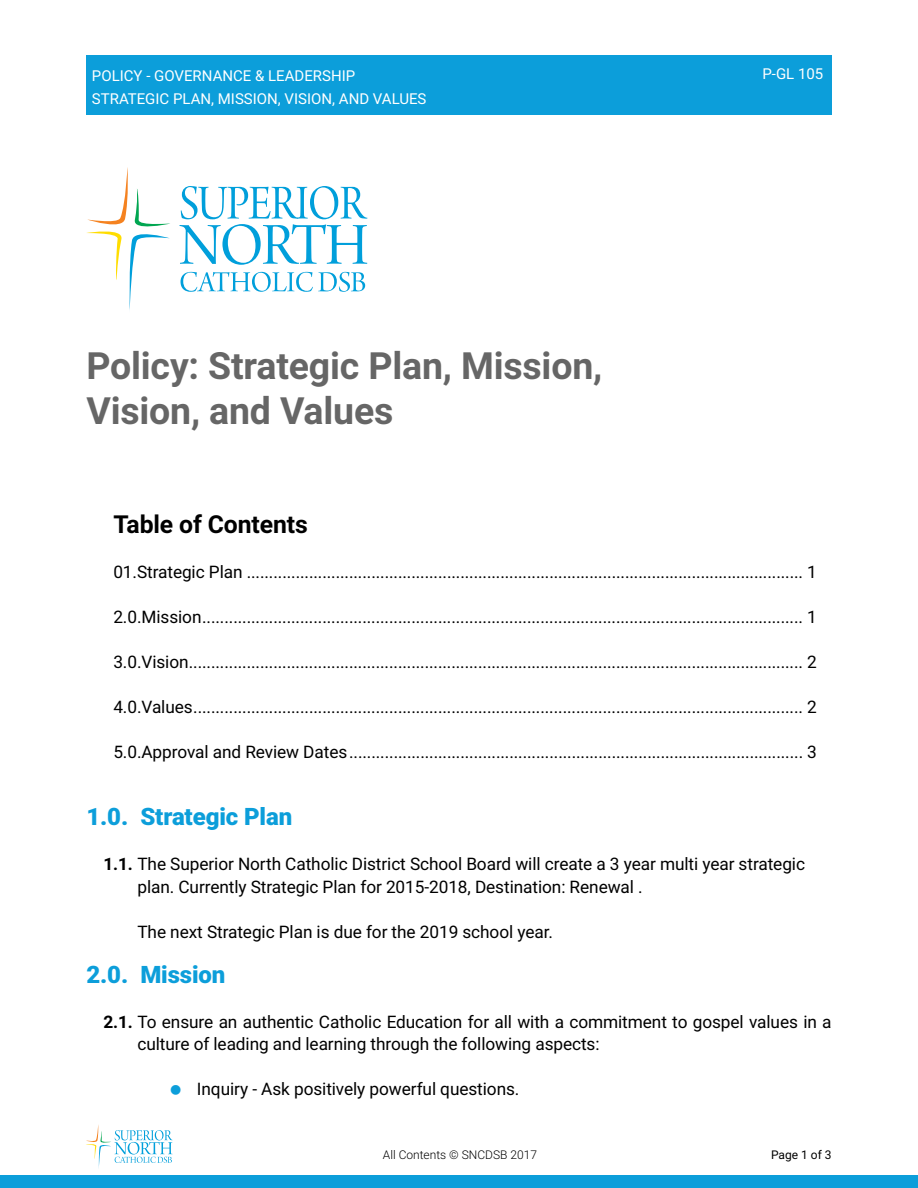
<style>
.page{position:relative;width:918px;height:1188px;background:#fff}
.page>*{position:absolute;margin:0;border:0;box-sizing:border-box;transform-origin:0 0}
.Title_grey{font:700 37.5px/45px "Roboto";letter-spacing:-.005em;color:#666}
.Content{font:700 24.75px "Roboto";letter-spacing:-.005em;color:#000}
.t1{font:900 24px "Roboto";letter-spacing:-.005em;color:#0c9eda}
.Content-2{font:17.25px/22.5px "Roboto";letter-spacing:-.005em;color:#000}
.t2{font:15px/22.5px "Roboto";color:#fff}
.t3{font:300 12px "Roboto";color:#000}
.t4{font:12px "Roboto";color:#000}
.s1{font-weight:700}
</style>
<div class="page">
<div style="left:86px;top:55px;width:746px;height:60px;background:#0c9eda"></div>
<div style="left:0;top:1175px;width:918px;height:13px;background:#0c9eda"></div>
<svg style="left:86px;top:1125px;width:87px;height:43px"></svg>
<svg style="left:86px;top:167px;width:281px;height:143px"></svg>
<p class="t2" style="left:92px;top:64px;width:336px">POLICY - GOVERNANCE &amp; LEADERSHIP<br>STRATEGIC PLAN, MISSION, VISION, AND VALUES</p>
<p class="t2" style="left:762px;top:62px;width:62px">P-GL 105</p>
<p class="Title_grey" style="left:86px;top:342px;width:517px">Policy: Strategic Plan, Mission,<br>Vision, and Values</p>
<p class="Content" style="left:113px;top:506px;width:196px">Table of Contents</p>
<p class="Content-2" style="left:113px;top:560px;width:705px">01.Strategic Plan ............................................................................................................................. 1</p>
<p class="Content-2" style="left:113px;top:605px;width:705px">2.0.Mission....................................................................................................................................... 1</p>
<p class="Content-2" style="left:113px;top:650px;width:705px">3.0.Vision.......................................................................................................................................... 2</p>
<p class="Content-2" style="left:113px;top:695px;width:705px">4.0.Values......................................................................................................................................... 2</p>
<p class="Content-2" style="left:113px;top:740px;width:705px">5.0.Approval and Review Dates...................................................................................................... 3</p>
<p class="t1" style="left:86px;top:800px;width:207px">1.0. Strategic Plan</p>
<p class="Content-2" style="left:137px;top:852px;width:669px;text-indent:-34px"><span class="s1">1.1.</span> The Superior North Catholic District School Board will create a 3 year multi year strategic plan. Currently Strategic Plan for 2015-2018, Destination: Renewal .</p>
<p class="Content-2" style="left:137px;top:920px;width:417px">The next Strategic Plan is due for the 2019 school year.</p>
<p class="t1" style="left:86px;top:957px;width:141px">2.0. Mission</p>
<p class="Content-2" style="left:137px;top:1010px;width:696px;text-indent:-34px"><span class="s1">2.1.</span> To ensure an authentic Catholic Education for all with a commitment to gospel values in a culture of leading and learning through the following aspects:</p>
<p class="Content-2" style="left:197px;top:1077px;width:324px">Inquiry - Ask positively powerful questions.</p>
<p class="t3" style="left:383px;top:1146px;width:156px">All Contents © SNCDSB 2017</p>
<p class="t4" style="left:771px;top:1146px;width:62px">Page 1 of 3</p>
</div>
